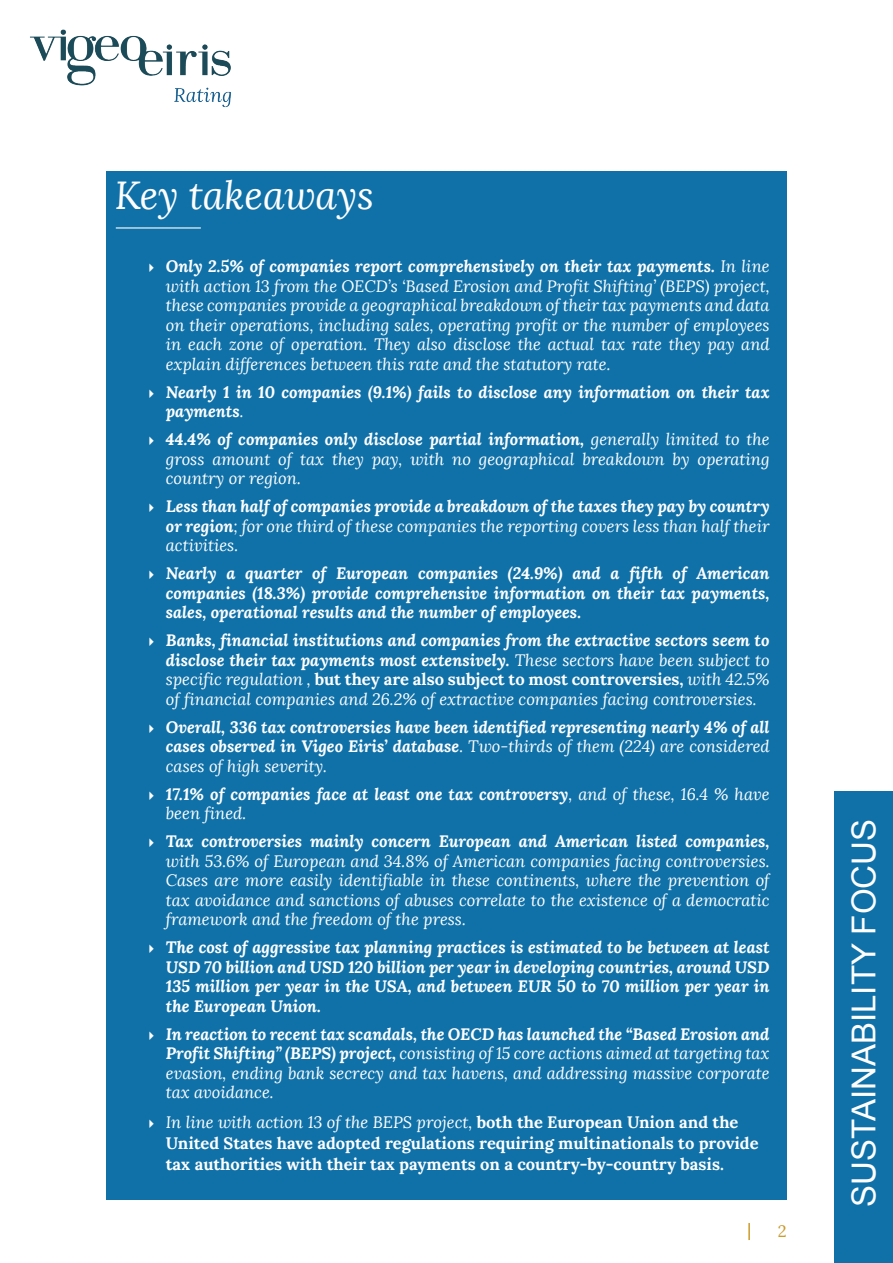
<style>
.page{position:relative;width:893px;height:1263px;background:#fff}
.page>*{position:absolute;margin:0;border:0;box-sizing:border-box;transform-origin:0 0}
.t1{font:italic 39px "Lora";color:#fff}
.t2{font:33px "Arial";color:#fff}
.t3{font:italic 16.5px/19.5px "Lora";color:#fff;text-align:justify}
.t4{font:italic 700 16.5px/19.5px "Lora";color:#fff;text-align:justify}
.t5{font:700 16.5px/21px "Lora";color:#fff}
.t6{font:16.5px "Lora";color:#cb9b2d}
.s1{font-weight:700}
.s2{font-weight:400}
.s3{font-weight:700;font-style:normal}
.s4{font-weight:400;font-style:italic}
</style>
<div class="page">
<img style="left:30px;top:29px;width:201px;height:79px">
<svg style="left:748px;top:1223px;width:2px;height:17px"></svg>
<div style="left:834px;top:791px;width:59px;height:472px;background:#1071a9"></div>
<div style="left:106px;top:171px;width:681px;height:1028px;background:#1071a9"></div>
<hr style="left:116px;top:227px;width:85px;height:2px;background:#fff">
<h1 class="t1" style="left:115px;top:171px;width:260px">Key takeaways</h1>
<p class="t3" style="left:166px;top:257px;width:605px"><span class="s1">Only 2.5% of companies report comprehensively on their tax payments.</span> In line with action 13 from the OECD’s ‘Based Erosion and Profit Shifting’ (BEPS) project, these companies provide a geographical breakdown of their tax payments and data on their operations, including sales, operating profit or the number of employees in each zone of operation. They also disclose the actual tax rate they pay and explain differences between this rate and the statutory rate.</p>
<p class="t4" style="left:166px;top:382px;width:605px">Nearly 1 in 10 companies (9.1%) fails to disclose any information on their tax payments<span class="s2">.</span></p>
<p class="t3" style="left:166px;top:430px;width:605px"><span class="s1">44.4% of companies only disclose partial information,</span> generally limited to the gross amount of tax they pay, with no geographical breakdown by operating country or region.</p>
<p class="t4" style="left:166px;top:496px;width:605px">Less than half of companies provide a breakdown of the taxes they pay by country or region<span class="s2">; for one third of these companies the reporting covers less than half their activities.</span></p>
<p class="t4" style="left:166px;top:563px;width:605px">Nearly a quarter of European companies (24.9%) and a fifth of American companies (18.3%) provide comprehensive information on their tax payments, sales, operational results and the number of employees.</p>
<p class="t3" style="left:166px;top:631px;width:605px"><span class="s1">Banks, financial institutions and companies from the extractive sectors seem to disclose their tax payments most extensively.</span> These sectors have been subject to specific regulation , <span class="s3">but they are also subject to most controversies,</span> with 42.5% of financial companies and 26.2% of extractive companies facing controversies.</p>
<p class="t4" style="left:166px;top:717px;width:605px">Overall, 336 tax controversies have been identified representing nearly 4% of all cases observed in Vigeo Eiris’ database<span class="s2">. Two-thirds of them (224) are considered cases of high severity.</span></p>
<p class="t4" style="left:166px;top:784px;width:605px">17.1% of companies face at least one tax controversy<span class="s2">, and of these, 16.4 % have been fined.</span></p>
<p class="t4" style="left:166px;top:831px;width:605px">Tax controversies mainly concern European and American listed companies,</p>
<p class="t3" style="left:166px;top:851px;width:605px">with 53.6% of European and 34.8% of American companies facing controversies.<br>Cases are more easily identifiable in these continents, where the prevention of tax avoidance and sanctions of abuses correlate to the existence of a democratic framework and the freedom of the press.</p>
<p class="t4" style="left:166px;top:937px;width:605px">The cost of aggressive tax planning practices is estimated to be between at least USD 70 billion and USD 120 billion per year in developing countries, around USD 135 million per year in the USA, and between EUR 50 to 70 million per year in the European Union.</p>
<p class="t3" style="left:166px;top:1024px;width:605px"><span class="s1">In reaction to recent tax scandals, the OECD has launched the “Based Erosion and Profit Shifting” (BEPS) project,</span> consisting of 15 core actions aimed at targeting tax evasion, ending bank secrecy and tax havens, and addressing massive corporate tax avoidance.</p>
<p class="t5" style="left:166px;top:1111px;width:594px"><span class="s4">In line with action 13 of the BEPS project,</span> both the European Union and the<br>United States have adopted regulations requiring multinationals to provide tax authorities with their tax payments on a country-by-country basis.</p>
<p class="t6" style="left:778px;top:1221px;width:10px">2</p>
<h2 class="t2" style="left:842px;top:1206px;width:389px;rotate:-90deg">SUSTAINABILITY FOCUS</h2>
</div>
